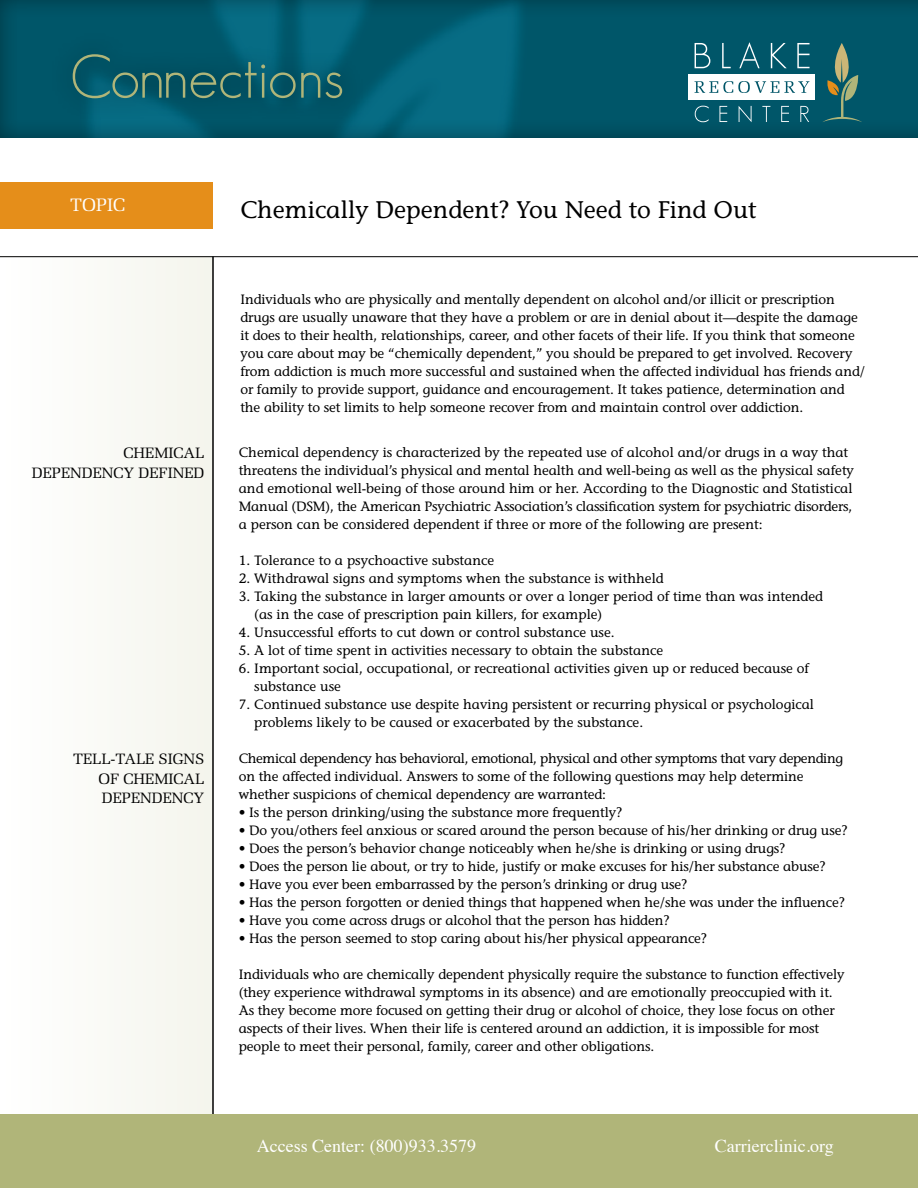
<style>
.page{position:relative;width:918px;height:1188px;background:#fff}
.page>*{position:absolute;margin:0;border:0;box-sizing:border-box;transform-origin:0 0}
.t1{font:300 60px "Geosans";letter-spacing:-.01em;color:#b0b579}
.t2{font:24px "Stone Informal";color:#000}
.t3{font:18px "Times";color:#fff}
.t4{font:18px "Melior";color:#fff}
.t5{font:15px/19.5px "Melior";color:#000;text-align:right}
.t6{font:13.5px/18px "Stone Informal";letter-spacing:-.005em;color:#000}
</style>
<div class="page">
<div style="left:0;top:256px;width:213px;height:875px;background:#fafaf6"></div>
<hr style="left:0;top:256px;width:918px;height:1px;background:#000">
<div style="left:0;top:0;width:918px;height:139px;background:#000;opacity:.37"></div>
<div style="left:48px;top:30px;width:314px;height:90px;background:#000;opacity:.56"></div>
<div style="left:689px;top:74px;width:126px;height:26px;background:#fff"></div>
<svg style="left:827px;top:43px;width:29px;height:40px"></svg>
<svg style="left:822px;top:75px;width:40px;height:47px;background:#306b67"></svg>
<svg style="left:695px;top:106px;width:14px;height:16px"></svg>
<svg style="left:719px;top:106px;width:8px;height:16px"></svg>
<svg style="left:739px;top:106px;width:13px;height:16px"></svg>
<svg style="left:762px;top:106px;width:8px;height:16px"></svg>
<svg style="left:781px;top:106px;width:8px;height:16px"></svg>
<svg style="left:800px;top:106px;width:9px;height:16px"></svg>
<svg style="left:694px;top:81px;width:115px;height:12px"></svg>
<svg style="left:695px;top:43px;width:15px;height:25px"></svg>
<svg style="left:722px;top:43px;width:9px;height:25px"></svg>
<svg style="left:739px;top:42px;width:21px;height:26px"></svg>
<svg style="left:771px;top:43px;width:16px;height:25px"></svg>
<svg style="left:797px;top:43px;width:13px;height:25px"></svg>
<hr style="left:212px;top:256px;width:2px;height:871px;background:#000">
<div style="left:0;top:182px;width:213px;height:47px;background:#e58e1a"></div>
<div style="left:0;top:1115px;width:918px;height:73px;background:#b0b579"></div>
<h1 class="t1" style="left:70px;top:43px;width:275px">Connections</h1>
<h3 class="t4" style="left:70px;top:194px;width:57px">TOPIC</h3>
<p class="t5" style="left:32px;top:443px;width:174px">CHEMICAL<br>DEPENDENCY DEFINED</p>
<p class="t5" style="left:99px;top:749px;width:107px;text-align:justify;text-indent:-26px">TELL-TALE SIGNS OF CHEMICAL DEPENDENCY</p>
<h2 class="t2" style="left:240px;top:195px;width:518px">Chemically Dependent? You Need to Find Out</h2>
<p class="t6" style="left:240px;top:290px;width:626px">Individuals who are physically and mentally dependent on alcohol and/or illicit or prescription drugs are usually unaware that they have a problem or are in denial about it—despite the damage it does to their health, relationships, career, and other facets of their life. If you think that someone you care about may be “chemically dependent,” you should be prepared to get involved. Recovery from addiction is much more successful and sustained when the affected individual has friends and/ or family to provide support, guidance and encouragement. It takes patience, determination and the ability to set limits to help someone recover from and maintain control over addiction.</p>
<p class="t6" style="left:239px;top:443px;width:617px">Chemical dependency is characterized by the repeated use of alcohol and/or drugs in a way that threatens the individual’s physical and mental health and well-being as well as the physical safety and emotional well-being of those around him or her. According to the Diagnostic and Statistical Manual (DSM), the American Psychiatric Association’s classification system for psychiatric disorders, a person can be considered dependent if three or more of the following are present:</p>
<p class="t6" style="left:239px;top:551px;width:257px">1. Tolerance to a psychoactive substance</p>
<p class="t6" style="left:239px;top:569px;width:426px">2. Withdrawal signs and symptoms when the substance is withheld</p>
<p class="t6" style="left:254px;top:587px;width:570px;text-indent:-15px">3. Taking the substance in larger amounts or over a longer period of time than was intended (as in the case of prescription pain killers, for example)</p>
<p class="t6" style="left:239px;top:623px;width:377px">4. Unsuccessful efforts to cut down or control substance use.</p>
<p class="t6" style="left:239px;top:641px;width:426px">5. A lot of time spent in activities necessary to obtain the substance</p>
<p class="t6" style="left:254px;top:659px;width:556px;text-indent:-15px">6. Important social, occupational, or recreational activities given up or reduced because of substance use</p>
<p class="t6" style="left:254px;top:695px;width:561px;text-indent:-15px">7. Continued substance use despite having persistent or recurring physical or psychological problems likely to be caused or exacerbated by the substance.</p>
<p class="t6" style="left:239px;top:749px;width:606px">Chemical dependency has behavioral, emotional, physical and other symptoms that vary depending on the affected individual. Answers to some of the following questions may help determine whether suspicions of chemical dependency are warranted:</p>
<p class="t6" style="left:239px;top:803px;width:385px">• Is the person drinking/using the substance more frequently?</p>
<p class="t6" style="left:239px;top:821px;width:610px">• Do you/others feel anxious or scared around the person because of his/her drinking or drug use?</p>
<p class="t6" style="left:239px;top:839px;width:548px">• Does the person’s behavior change noticeably when he/she is drinking or using drugs?</p>
<p class="t6" style="left:239px;top:857px;width:588px">• Does the person lie about, or try to hide, justify or make excuses for his/her substance abuse?</p>
<p class="t6" style="left:239px;top:875px;width:450px">• Have you ever been embarrassed by the person’s drinking or drug use?</p>
<p class="t6" style="left:239px;top:893px;width:608px">• Has the person forgotten or denied things that happened when he/she was under the influence?</p>
<p class="t6" style="left:239px;top:911px;width:432px">• Have you come across drugs or alcohol that the person has hidden?</p>
<p class="t6" style="left:239px;top:929px;width:470px">• Has the person seemed to stop caring about his/her physical appearance?</p>
<p class="t6" style="left:239px;top:965px;width:607px">Individuals who are chemically dependent physically require the substance to function effectively (they experience withdrawal symptoms in its absence) and are emotionally preoccupied with it.<br>As they become more focused on getting their drug or alcohol of choice, they lose focus on other aspects of their lives. When their life is centered around an addiction, it is impossible for most people to meet their personal, family, career and other obligations.</p>
<h3 class="t3" style="left:257px;top:1129px;width:221px">Access Center: (800)933.3579</h3>
<h3 class="t3" style="left:715px;top:1129px;width:121px">Carrierclinic.org</h3>
</div>
